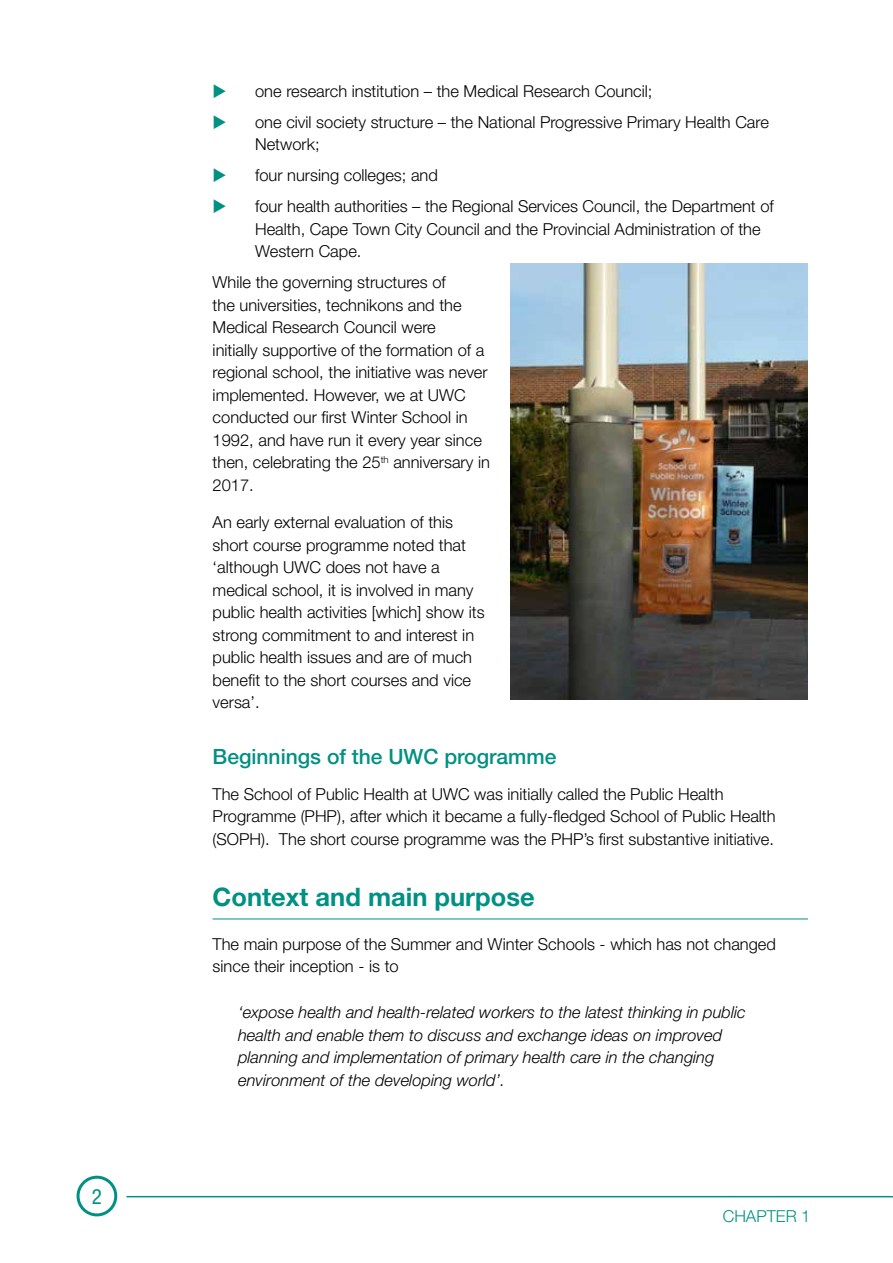
<style>
.page{position:relative;width:893px;height:1263px;background:#fff}
.page>*{position:absolute;margin:0;border:0;box-sizing:border-box;transform-origin:0 0}
.t1{font:700 25.5px "Helvetica Neue LT Std";color:#009183}
.t2{font:500 21px "Helvetica Neue LT Std";color:#009183}
.t3{font:condensed 21px "Helvetica Neue LT Std";color:#009183}
.t4{font:300 16.5px/22.5px "Helvetica Neue LT Std";color:#000}
.t5{font:italic 300 16.5px/22.5px "Helvetica Neue LT Std";color:#000}
.t6{font:300 16.5px "Helvetica Neue LT Std";color:#009183}
.s1{color:#009183}
</style>
<div class="page">
<hr style="left:126px;top:1196px;width:766px;height:1px;background:#009183">
<div style="left:77px;top:1176px;width:40px;height:40px;border:3px solid #009183;border-radius:50%"></div>
<hr style="left:213px;top:918px;width:595px;height:1px;background:#009183">
<img style="left:510px;top:264px;width:298px;height:435px">
<p class="t3" style="left:92px;top:1184px;width:12px">2</p>
<p class="t4" style="left:213px;top:79px;width:441px"><span class="s1">◆</span> one research institution – the Medical Research Council;</p>
<p class="t4" style="left:255px;top:110px;width:515px;text-indent:-43px"><span class="s1">◆</span> one civil society structure – the National Progressive Primary Health Care<br>Network;</p>
<p class="t4" style="left:213px;top:164px;width:227px"><span class="s1">◆</span> four nursing colleges; and</p>
<p class="t4" style="left:255px;top:195px;width:520px;text-indent:-43px"><span class="s1">◆</span> four health authorities – the Regional Services Council, the Department of<br>Health, Cape Town City Council and the Provincial Administration of the<br>Western Cape.</p>
<p class="t4" style="left:213px;top:271px;width:279px">While the governing structures of<br>the universities, technikons and the Medical Research Council were<br>initially supportive of the formation of a regional school, the initiative was never implemented. However, we at UWC conducted our first Winter School in 1992, and have run it every year since then, celebrating the 25<sup>th</sup> anniversary in 2017.</p>
<p class="t4" style="left:213px;top:511px;width:273px">An early external evaluation of this short course programme noted that ‘although UWC does not have a medical school, it is involved in many public health activities [which] show its strong commitment to and interest in public health issues and are of much benefit to the short courses and vice versa’.</p>
<p class="t2" style="left:213px;top:744px;width:345px">Beginnings of the UWC programme</p>
<p class="t4" style="left:213px;top:782px;width:565px">The School of Public Health at UWC was initially called the Public Health<br>Programme (PHP), after which it became a fully-fledged School of Public Health (SOPH). The short course programme was the PHP’s first substantive initiative.</p>
<h1 class="t1" style="left:213px;top:881px;width:324px">Context and main purpose</h1>
<p class="t4" style="left:213px;top:932px;width:565px">The main purpose of the Summer and Winter Schools - which has not changed since their inception - is to</p>
<p class="t5" style="left:238px;top:1001px;width:509px">‘expose health and health-related workers to the latest thinking in public health and enable them to discuss and exchange ideas on improved planning and implementation of primary health care in the changing environment of the developing world’.</p>
<p class="t6" style="left:723px;top:1206px;width:89px">CHAPTER 1</p>
</div>
